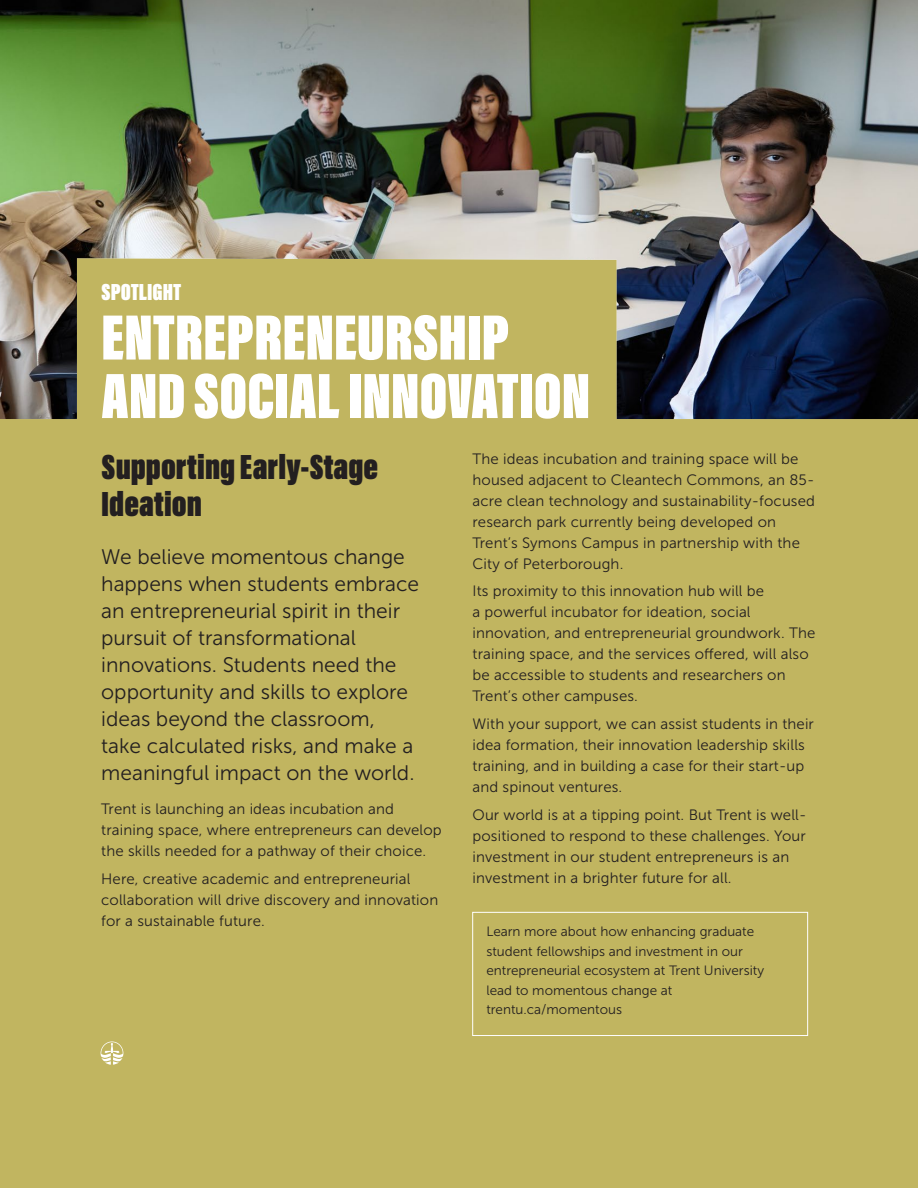
<style>
.page{position:relative;width:918px;height:1188px;background:#c1b560}
.page>*{position:absolute;margin:0;border:0;box-sizing:border-box;transform-origin:0 0}
.t1{font:66px "Acumin Variable Concept";color:#fff}
.t2{font:36px/37.5px "Acumin Variable Concept";color:#231f20}
.t3{font:24px "Acumin Variable Concept";letter-spacing:-.005em;color:#fff}
.t4{font:21px/27px "Museo Sans 300";color:#231f20}
.t5{font:15px/21px "Museo Sans 300";letter-spacing:.01em;color:#231f20}
.t6{font:13.5px/19.5px "Museo Sans 300";color:#231f20}
</style>
<div class="page">
<div style="left:472px;top:912px;width:336px;height:124px;border:1px solid #fff"></div>
<img style="left:0;top:0;width:918px;height:419px">
<svg style="left:101px;top:1041px;width:22px;height:24px"></svg>
<p class="t3" style="left:101px;top:275px;width:82px">SPOTLIGHT</p>
<p class="t1" style="left:101px;top:291px;width:410px">ENTREPRENEURSHIP</p>
<p class="t1" style="left:101px;top:350px;width:490px">AND SOCIAL INNOVATION</p>
<p class="t2" style="left:101px;top:446px;width:278px">Supporting Early-Stage<br>Ideation</p>
<p class="t4" style="left:101px;top:543px;width:319px">We believe momentous change happens when students embrace an entrepreneurial spirit in their pursuit of transformational innovations. Students need the opportunity and skills to explore ideas beyond the classroom, take calculated risks, and make a meaningful impact on the world.</p>
<p class="t5" style="left:101px;top:799px;width:342px">Trent is launching an ideas incubation and training space, where entrepreneurs can develop the skills needed for a pathway of their choice.</p>
<p class="t5" style="left:101px;top:868px;width:339px">Here, creative academic and entrepreneurial collaboration will drive discovery and innovation for a sustainable future.</p>
<p class="t5" style="left:472px;top:448px;width:344px">The ideas incubation and training space will be housed adjacent to Cleantech Commons, an 85- acre clean technology and sustainability-focused research park currently being developed on Trent’s Symons Campus in partnership with the City of Peterborough.</p>
<p class="t5" style="left:472px;top:581px;width:344px">Its proximity to this innovation hub will be<br>a powerful incubator for ideation, social innovation, and entrepreneurial groundwork. The training space, and the services offered, will also be accessible to students and researchers on Trent’s other campuses.</p>
<p class="t5" style="left:472px;top:714px;width:343px">With your support, we can assist students in their idea formation, their innovation leadership skills training, and in building a case for their start-up and spinout ventures.</p>
<p class="t5" style="left:472px;top:804px;width:336px">Our world is at a tipping point. But Trent is well&shy;positioned to respond to these challenges. Your investment in our student entrepreneurs is an investment in a brighter future for all.</p>
<p class="t6" style="left:486px;top:922px;width:279px">Learn more about how enhancing graduate student fellowships and investment in our entrepreneurial ecosystem at Trent University</p>
<p class="t6" style="left:486px;top:980px;width:187px">lead to momentous change at</p>
<p class="t6" style="left:486px;top:1000px;width:137px">trentu.ca/momentous</p>
</div>
